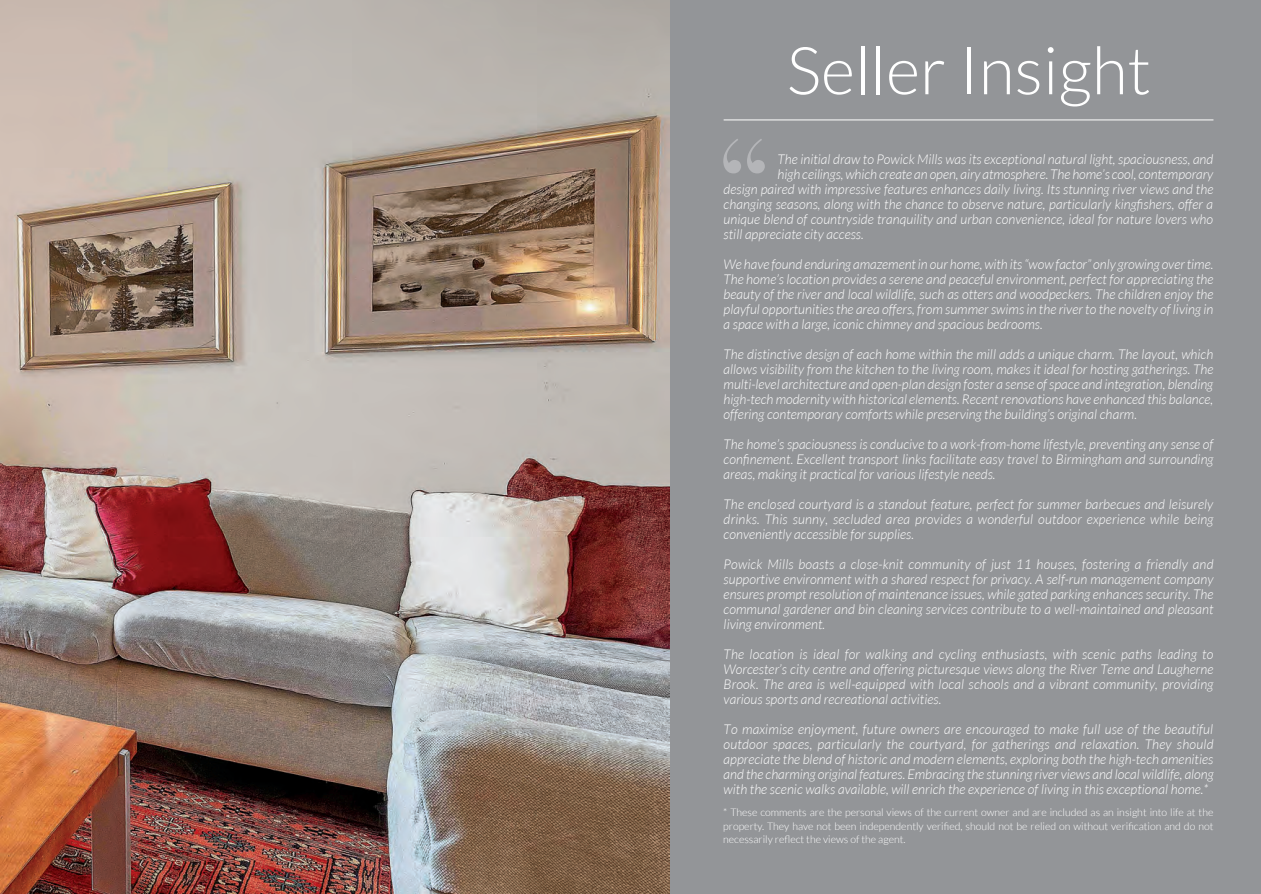
<style>
.page{position:relative;width:1261px;height:894px;background:#fff}
.page>*{position:absolute;margin:0;border:0;box-sizing:border-box;transform-origin:0 0}
.t1{font:300 66px "Lato";color:#fff}
.t2{font:italic 300 13.5px/15px "Lato";color:#fff;text-align:justify}
.t3{font:300 10.5px/13.5px "Lato";color:#fff;text-align:justify}
</style>
<div class="page">
<div style="left:669px;top:0;width:591px;height:893px;background:#939598"></div>
<hr style="left:723px;top:119px;width:490px;height:1px;background:#fff">
<svg style="left:723px;top:139px;width:41px;height:34px"></svg>
<img style="left:0;top:0;width:669px;height:893px">
<p class="t1" style="left:786px;top:35px;width:366px">Seller Insight</p>
<p class="t2" style="left:777px;top:152px;width:437px">The initial draw to Powick Mills was its exceptional natural light, spaciousness, and</p>
<p class="t2" style="left:777px;top:167px;width:437px">high ceilings, which create an open, airy atmosphere. The home’s cool, contemporary</p>
<p class="t2" style="left:723px;top:182px;width:491px">design paired with impressive features enhances daily living. Its stunning river views and the</p>
<p class="t2" style="left:723px;top:197px;width:491px">changing seasons, along with the chance to observe nature, particularly kingfishers, offer a</p>
<p class="t2" style="left:723px;top:212px;width:491px">unique blend of countryside tranquility and urban convenience, ideal for nature lovers who</p>
<p class="t2" style="left:723px;top:227px;width:142px">still appreciate city access.</p>
<p class="t2" style="left:723px;top:257px;width:491px">We have found enduring amazement in our home, with its “wow factor” only growing over time.<br>The home’s location provides a serene and peaceful environment, perfect for appreciating the beauty of the river and local wildlife, such as otters and woodpeckers. The children enjoy the playful opportunities the area offers, from summer swims in the river to the novelty of living in a space with a large, iconic chimney and spacious bedrooms.</p>
<p class="t2" style="left:723px;top:347px;width:491px">The distinctive design of each home within the mill adds a unique charm. The layout, which allows visibility from the kitchen to the living room, makes it ideal for hosting gatherings. The multi-level architecture and open-plan design foster a sense of space and integration, blending high-tech modernity with historical elements. Recent renovations have enhanced this balance, offering contemporary comforts while preserving the building’s original charm.</p>
<p class="t2" style="left:723px;top:437px;width:491px">The home’s spaciousness is conducive to a work-from-home lifestyle, preventing any sense of confinement. Excellent transport links facilitate easy travel to Birmingham and surrounding areas, making it practical for various lifestyle needs.</p>
<p class="t2" style="left:723px;top:497px;width:491px">The enclosed courtyard is a standout feature, perfect for summer barbecues and leisurely drinks. This sunny, secluded area provides a wonderful outdoor experience while being conveniently accessible for supplies.</p>
<p class="t2" style="left:723px;top:556px;width:491px">Powick Mills boasts a close-knit community of just 11 houses, fostering a friendly and supportive environment with a shared respect for privacy. A self-run management company ensures prompt resolution of maintenance issues, while gated parking enhances security. The communal gardener and bin cleaning services contribute to a well-maintained and pleasant living environment.</p>
<p class="t2" style="left:723px;top:646px;width:491px">The location is ideal for walking and cycling enthusiasts, with scenic paths leading to Worcester’s city centre and offering picturesque views along the River Teme and Laugherne Brook. The area is well-equipped with local schools and a vibrant community, providing various sports and recreational activities.</p>
<p class="t2" style="left:723px;top:721px;width:491px">To maximise enjoyment, future owners are encouraged to make full use of the beautiful outdoor spaces, particularly the courtyard, for gatherings and relaxation. They should appreciate the blend of historic and modern elements, exploring both the high-tech amenities and the charming original features. Embracing the stunning river views and local wildlife, along with the scenic walks available, will enrich the experience of living in this exceptional home.*</p>
<p class="t3" style="left:723px;top:805px;width:491px">* These comments are the personal views of the current owner and are included as an insight into life at the property. They have not been independently verified, should not be relied on without verification and do not necessarily reflect the views of the agent.</p>
</div>
